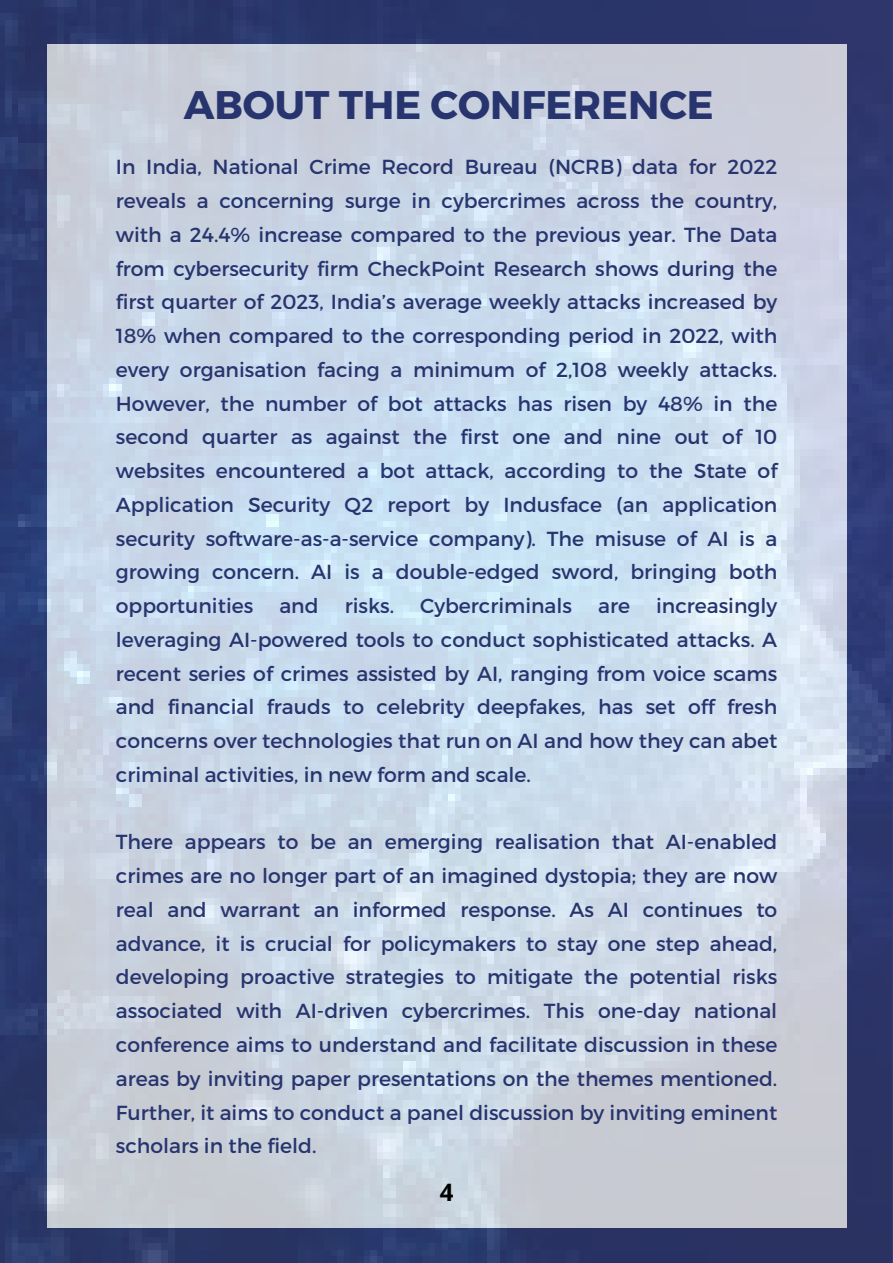
<style>
.page{position:relative;width:893px;height:1263px;background:#fff}
.page>*{position:absolute;margin:0;border:0;box-sizing:border-box;transform-origin:0 0}
.t1{font:700 39.83px "Montserrat";color:#27346e}
.t2{font:700 24px "Open Sans";color:#000}
.t3{font:20.33px/33.8px "Montserrat";color:#27346e;text-align:justify}
</style>
<div class="page">
<img style="left:0;top:0;width:891px;height:1263px">
<p class="t1" style="left:184px;top:79px;width:531px">ABOUT THE CONFERENCE</p>
<h1 class="t3" style="left:116px;top:149px;width:663px">In India, National Crime Record Bureau (NCRB) data for 2022 reveals a concerning surge in cybercrimes across the country, with a 24.4% increase compared to the previous year. The Data from cybersecurity firm CheckPoint Research shows during the first quarter of 2023, India’s average weekly attacks increased by 18% when compared to the corresponding period in 2022, with every organisation facing a minimum of 2,108 weekly attacks.<br>However, the number of bot attacks has risen by 48% in the second quarter as against the first one and nine out of 10 websites encountered a bot attack, according to the State of Application Security Q2 report by Indusface (an application security software-as-a-service company). The misuse of AI is a growing concern. AI is a double-edged sword, bringing both opportunities</h1>
<h1 class="t3" style="left:116px;top:588px;width:663px;text-indent:540px">increasingly leveraging AI-powered tools to conduct sophisticated attacks. A recent series of crimes assisted by AI, ranging from voice scams and financial frauds to celebrity deepfakes, has set off fresh concerns over technologies that run on AI and how they can abet criminal activities, in new form and scale.</h1>
<h1 class="t3" style="left:279px;top:588px;width:41px">and</h1>
<h1 class="t3" style="left:345px;top:588px;width:51px">risks.</h1>
<h1 class="t3" style="left:420px;top:588px;width:153px">Cybercriminals</h1>
<h1 class="t3" style="left:598px;top:588px;width:33px">are</h1>
<p class="t3" style="left:116px;top:824px;width:663px">There appears to be an emerging realisation that AI-enabled crimes are no longer part of an imagined dystopia; they are now real and warrant an informed response. As AI continues to advance, it is crucial for policymakers to stay one step ahead, developing proactive strategies to mitigate the potential risks associated with AI-driven cybercrimes. This one-day national conference aims to understand and facilitate discussion in these areas by inviting paper presentations on the themes mentioned.<br>Further, it aims to conduct a panel discussion by inviting eminent scholars in the field.</p>
<p class="t2" style="left:440px;top:1175px;width:15px">4</p>
</div>
